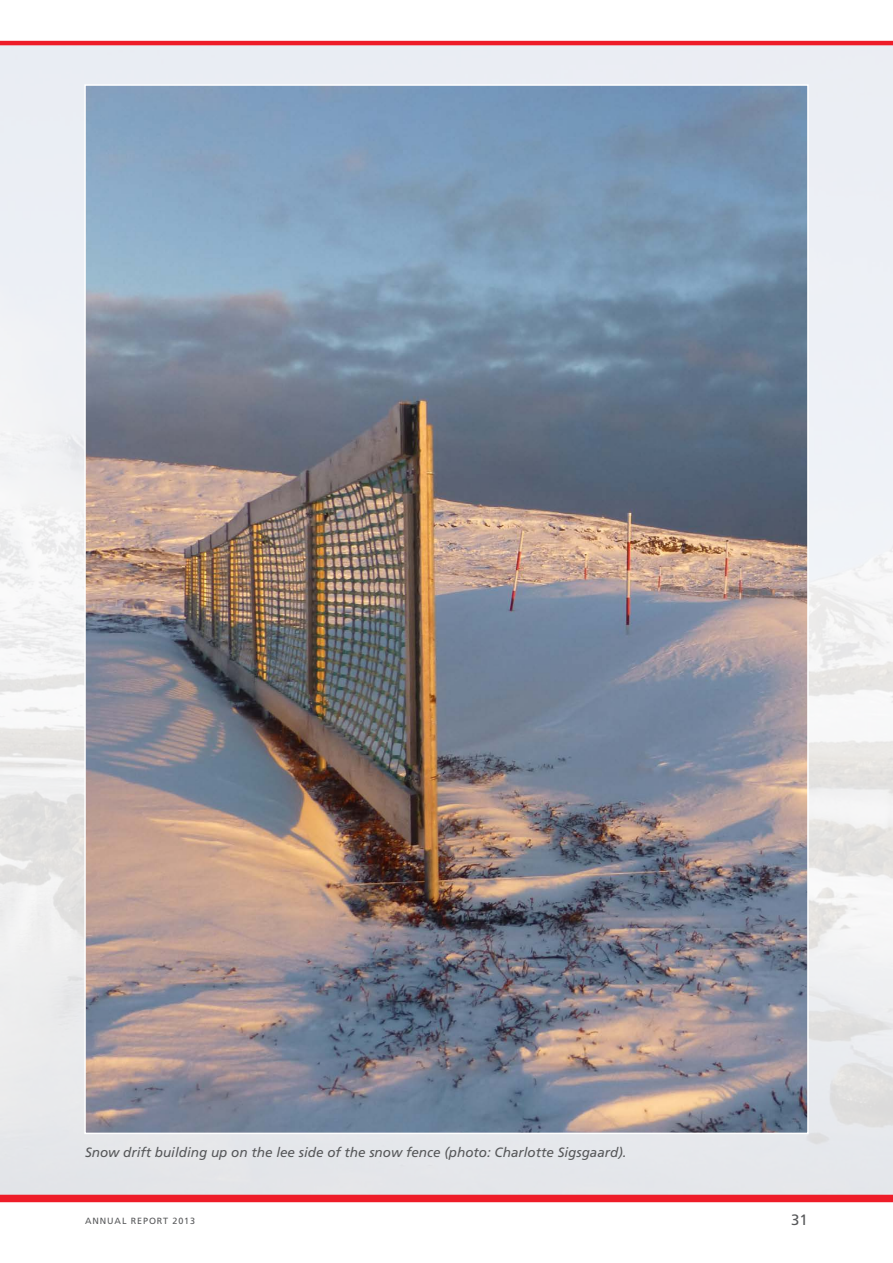
<style>
.page{position:relative;width:893px;height:1263px;background:#fff}
.page>*{position:absolute;margin:0;border:0;box-sizing:border-box;transform-origin:0 0}
.t1{font:15px "Frutiger LT Std";color:#57585a}
.Billedtekst{font:italic 13.5px "Frutiger LT Std";color:#57585a}
.t2{font:9px "Frutiger LT Std";letter-spacing:.1em;color:#57585a}
</style>
<div class="page">
<hr style="left:0;top:41px;width:893px;height:4px;background:#ee1c28">
<div style="left:0;top:1195px;width:893px;height:7px;background:#ee1c28"></div>
<img style="left:87px;top:87px;width:719px;height:1044px">
<p class="Billedtekst" style="left:85px;top:1144px;width:543px">Snow drift building up on the lee side of the snow fence (photo: Charlotte Sigsgaard).</p>
<p class="t2" style="left:85px;top:1216px;width:112px">ANNUAL REPORT 2013</p>
<p class="t1" style="left:791px;top:1211px;width:18px">31</p>
</div>
